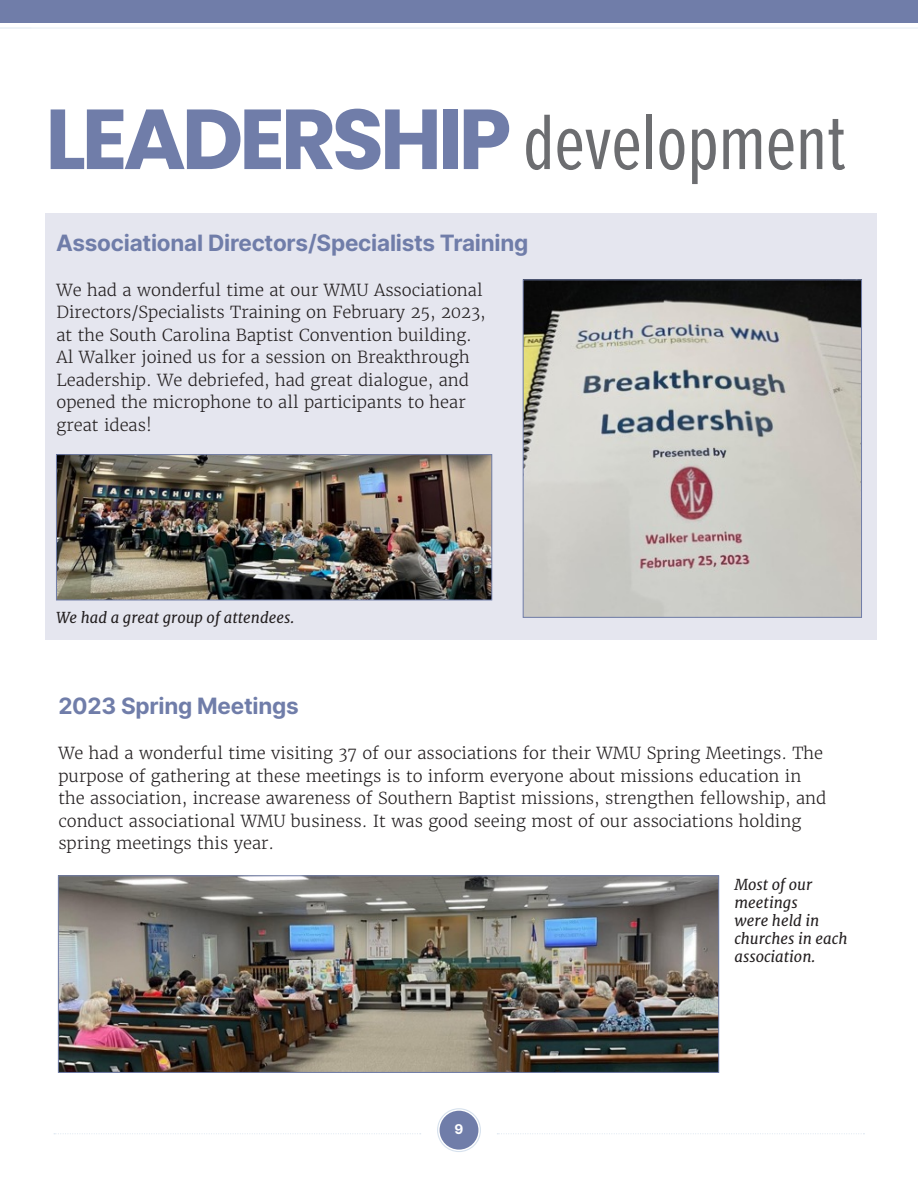
<style>
.page{position:relative;width:918px;height:1188px;background:#fff}
.page>*{position:absolute;margin:0;border:0;box-sizing:border-box;transform-origin:0 0}
.t1{font:81.45px "Proxima Nova Ex Cn";color:#6c6d70}
.t2{font:22.5px "Inter";letter-spacing:-.01em;color:#707da9}
.t3{font:300 16.5px/22.5px "Merriweather";color:#231f20}
.t4{font:italic 15px/18px "Merriweather";color:#231f20}
.t5{font:13.5px "Inter";color:#fff}
.s1{font-family:"Poppins";font-weight:700;font-size:84.9px;color:#707da9}
</style>
<div class="page">
<div style="left:440px;top:1111px;width:38px;height:39px;background:#707da9;border-radius:50%"></div>
<div style="left:437px;top:1108px;width:44px;height:44px;border:1px solid #d6e1ed;border-radius:50%"></div>
<svg style="left:54px;top:1133px;width:367px;height:1px"></svg>
<svg style="left:497px;top:1133px;width:367px;height:1px"></svg>
<div style="left:0;top:0;width:918px;height:23px;background:#707da9"></div>
<hr style="left:0;top:27px;width:918px;height:2px;background:#edf2f7">
<div style="left:45px;top:213px;width:832px;height:426px;background:#e5e6ef"></div>
<img style="left:525px;top:281px;width:335px;height:335px">
<div style="left:523px;top:279px;width:339px;height:339px;border:1px solid #707da9"></div>
<img style="left:58px;top:456px;width:432px;height:142px">
<div style="left:56px;top:454px;width:436px;height:146px;border:1px solid #707da9"></div>
<img style="left:60px;top:877px;width:657px;height:194px">
<div style="left:58px;top:875px;width:661px;height:198px;border:1px solid #707da9"></div>
<p class="t1" style="left:45px;top:83px;width:802px"><span class="s1">LEADERSHIP</span> development</p>
<p class="t2" style="left:56px;top:227px;width:474px">Associational Directors/Specialists Training</p>
<p class="t3" style="left:56px;top:279px;width:431px">We had a wonderful time at our WMU Associational Directors/Specialists Training on February 25, 2023, at the South Carolina Baptist Convention building.<br>Al Walker joined us for a session on Breakthrough Leadership. We debriefed, had great dialogue, and opened the microphone to all participants to hear great ideas!</p>
<p class="t4" style="left:56px;top:609px;width:239px">We had a great group of attendees.</p>
<p class="t2" style="left:58px;top:690px;width:242px">2023 Spring Meetings</p>
<p class="t3" style="left:58px;top:742px;width:769px">We had a wonderful time visiting 37 of our associations for their WMU Spring Meetings. The purpose of gathering at these meetings is to inform everyone about missions education in the association, increase awareness of Southern Baptist missions, strengthen fellowship, and conduct associational WMU business. It was good seeing most of our associations holding spring meetings this year.</p>
<p class="t5" style="left:455px;top:1119px;width:10px">9</p>
<p class="t4" style="left:734px;top:876px;width:115px">Most of our meetings<br>were held in churches in each association.</p>
</div>
